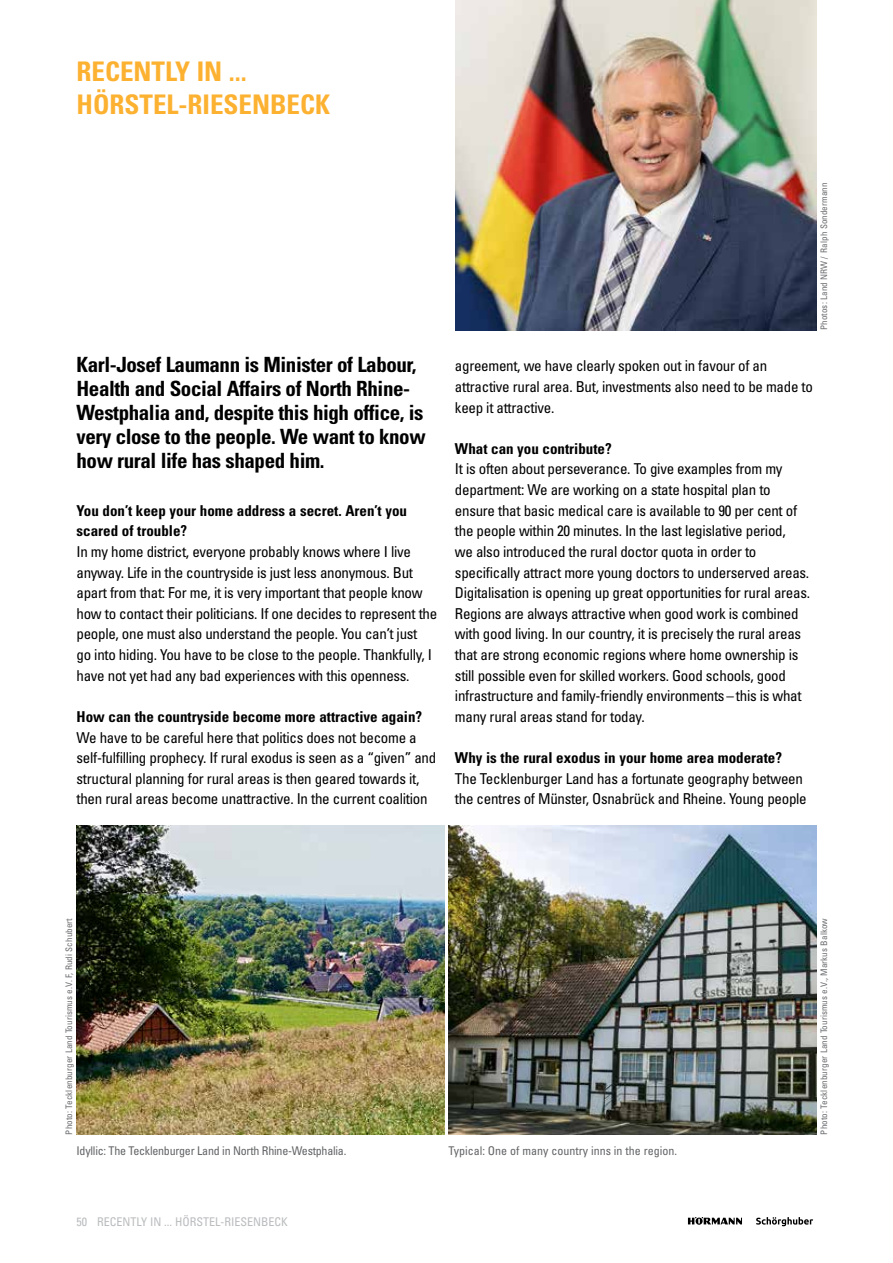
<style>
.page{position:relative;width:893px;height:1263px;background:#fff}
.page>*{position:absolute;margin:0;border:0;box-sizing:border-box;transform-origin:0 0}
.t1{font:700 condensed 27px/32.4px "Univers LT Std";color:#fcb131}
.t2{font:700 condensed 21px/24px "Univers LT Std";letter-spacing:-.02em;color:#000}
.t3{font:condensed 15px/20.7px "Univers LT Std";letter-spacing:-.02em;color:#000}
.t4{font:700 condensed 15px/20.7px "Univers LT Std";color:#000}
.t5{font:condensed 12px "Univers LT Std";letter-spacing:-.02em;color:#636466}
.t6{font:condensed 12px "Univers LT Std";color:#636466}
.t7{font:condensed 12px "Univers LT Std";color:#babcbe}
.t8{font:condensed 9px "Univers LT Std";letter-spacing:.01em;color:#6d6e71}
</style>
<div class="page">
<svg style="left:688px;top:1217px;width:54px;height:8px"></svg>
<svg style="left:756px;top:1217px;width:57px;height:9px"></svg>
<img style="left:455px;top:0;width:361px;height:330px">
<img style="left:77px;top:825px;width:367px;height:309px">
<img style="left:449px;top:825px;width:367px;height:309px">
<h1 class="t1" style="left:77px;top:56px;width:255px">RECENTLY IN ...<br>HÖRSTEL-RIESENBECK</h1>
<h2 class="t2" style="left:77px;top:353px;width:351px">Karl-Josef Laumann is Minister of Labour, Health and Social Affairs of North Rhine-Westphalia and, despite this high office, is very close to the people. We want to know how rural life has shaped him.</h2>
<p class="t4" style="left:77px;top:500px;width:332px">You don’t keep your home address a secret. Aren’t you scared of trouble?</p>
<p class="t3" style="left:77px;top:541px;width:362px">In my home district, everyone probably knows where I live anyway. Life in the countryside is just less anonymous. But apart from that: For me, it is very important that people know how to contact their politicians. If one decides to represent the people, one must also understand the people. You can’t just<br>go into hiding. You have to be close to the people. Thankfully, I have not yet had any bad experiences with this openness.</p>
<p class="t4" style="left:77px;top:706px;width:347px">How can the countryside become more attractive again?</p>
<p class="t3" style="left:77px;top:727px;width:361px">We have to be careful here that politics does not become a self-fulfilling prophecy. If rural exodus is seen as a “given” and structural planning for rural areas is then geared towards it, then rural areas become unattractive. In the current coalition</p>
<p class="t8" style="left:818px;top:330px;width:149px;rotate:-90deg">Photos: Land NRW / Ralph Sondermann</p>
<p class="t3" style="left:455px;top:355px;width:359px">agreement, we have clearly spoken out in favour of an attractive rural area. But, investments also need to be made to keep it attractive.</p>
<p class="t4" style="left:455px;top:438px;width:158px">What can you contribute?</p>
<p class="t3" style="left:455px;top:459px;width:357px">It is often about perseverance. To give examples from my department: We are working on a state hospital plan to ensure that basic medical care is available to 90 per cent of the people within 20 minutes. In the last legislative period,<br>we also introduced the rural doctor quota in order to specifically attract more young doctors to underserved areas.<br>Digitalisation is opening up great opportunities for rural areas.<br>Regions are always attractive when good work is combined with good living. In our country, it is precisely the rural areas that are strong economic regions where home ownership is still possible even for skilled workers. Good schools, good infrastructure and family-friendly environments – this is what many rural areas stand for today.</p>
<p class="t4" style="left:455px;top:747px;width:329px">Why is the rural exodus in your home area moderate?</p>
<p class="t3" style="left:455px;top:768px;width:353px">The Tecklenburger Land has a fortunate geography between the centres of Münster, Osnabrück and Rheine. Young people</p>
<p class="t8" style="left:63px;top:1134px;width:218px;rotate:-90deg">Photo: Tecklenburger Land Tourismus e.V. F, Rudi Schubert</p>
<p class="t8" style="left:818px;top:1134px;width:218px;rotate:-90deg">Photo: Tecklenburger Land Tourismus e.V., Markus Balkow</p>
<p class="t5" style="left:77px;top:1143px;width:271px">Idyllic: The Tecklenburger Land in North Rhine-Westphalia.</p>
<p class="t7" style="left:77px;top:1214px;width:213px">50 RECENTLY IN ... HÖRSTEL-RIESENBECK</p>
<p class="t6" style="left:449px;top:1143px;width:230px">Typical: One of many country inns in the region.</p>
</div>
